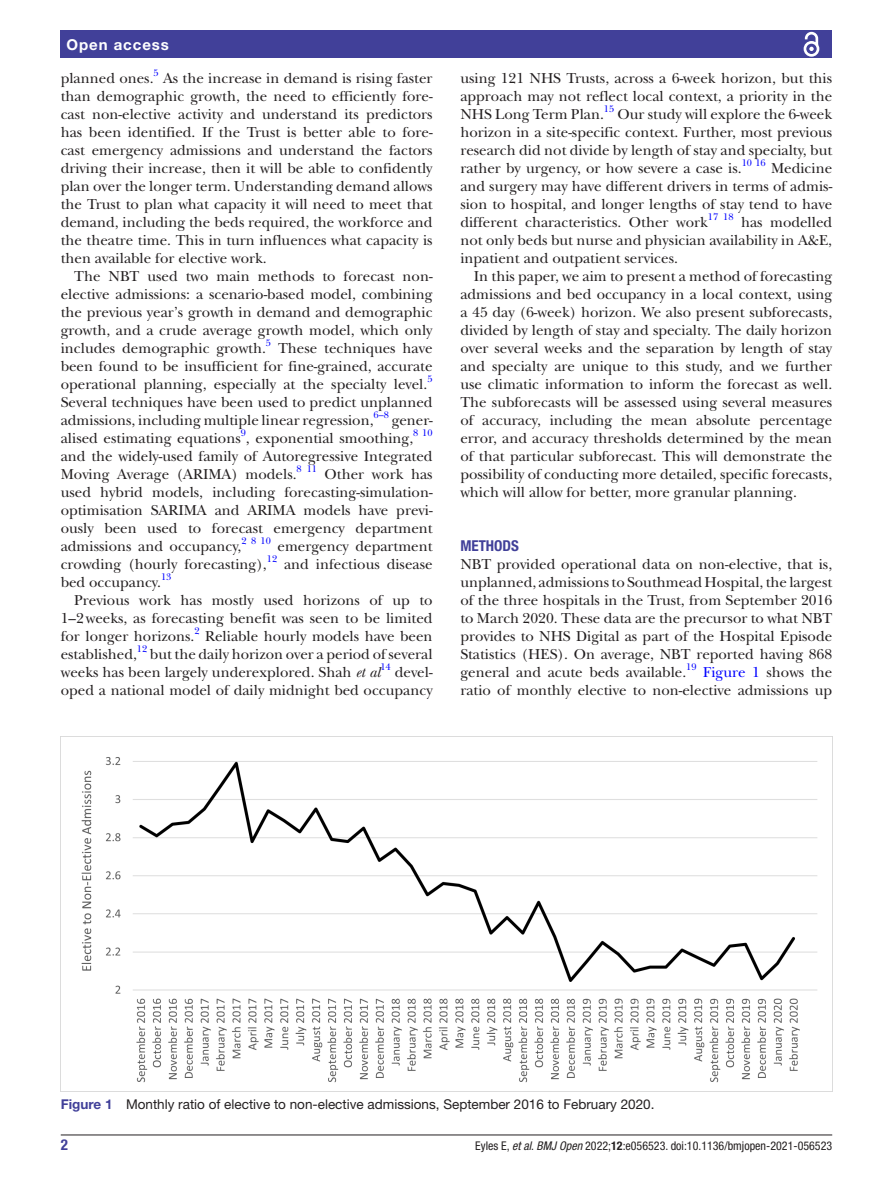
<style>
.page{position:relative;width:893px;height:1191px;background:#fff}
.page>*{position:absolute;margin:0;border:0;box-sizing:border-box;transform-origin:0 0}
.t1{font:15px/18px "New Baskerville";color:#231f20;text-align:justify}
.t2{font:700 15px "Helvetica Neue LT Std";letter-spacing:.065em;color:#fff}
.t3{font:700 condensed 15px "Helvetica Neue LT Std";color:#414099}
.t4{font:13.5px "Helvetica Neue LT Std";color:#231f20}
.t5{font:condensed 12px "Helvetica Neue LT Std";color:#231f20}
.t6{font:9.9px "New Baskerville";color:#00f}
.s1{font-style:italic}
.s2{color:#00f}
.s3{font-weight:700;color:#414099}
.s4{font-weight:700}
</style>
<div class="page">
<hr style="left:61px;top:1134px;width:771px;height:1px;background:#231f20">
<div style="left:61px;top:31px;width:771px;height:27px;background:#414099"></div>
<svg style="left:803px;top:31px;width:17px;height:26px"></svg>
<img style="left:61px;top:736px;width:771px;height:347px">
<p class="t2" style="left:66px;top:35px;width:104px">Open access</p>
<p class="t1" style="left:61px;top:69px;width:94px">planned ones.</p>
<p class="t6" style="left:154px;top:67px;width:7px">5</p>
<p class="t1" style="left:61px;top:69px;width:373px;text-indent:102px">As the increase in demand is rising faster than demographic growth, the need to efficiently fore&shy;cast non-elective activity and understand its predictors has been identified. If the Trust is better able to fore&shy;cast emergency admissions and understand the factors driving their increase, then it will be able to confidently plan over the longer term. Understanding demand allows the Trust to plan what capacity it will need to meet that demand, including the beds required, the workforce and the theatre time. This in turn influences what capacity is then available for elective work.</p>
<p class="t1" style="left:61px;top:267px;width:373px;text-indent:14px">The NBT used two main methods to forecast non&shy;elective admissions: a scenario-based model, combining the previous year’s growth in demand and demographic growth, and a crude average growth model, which only includes demographic growth.</p>
<p class="t6" style="left:266px;top:337px;width:7px">5</p>
<p class="t1" style="left:61px;top:339px;width:373px;text-indent:217px">These techniques have been found to be insufficient for fine-grained, accurate operational planning, especially at the specialty level.</p>
<p class="t6" style="left:427px;top:373px;width:7px">5</p>
<p class="t1" style="left:61px;top:393px;width:373px">Several techniques have been used to predict unplanned admissions, including multiple linear regression,</p>
<p class="t6" style="left:374px;top:409px;width:17px">6–8</p>
<p class="t1" style="left:61px;top:411px;width:373px;text-indent:331px">gener&shy;alised estimating equations , exponential smoothing,</p>
<p class="t6" style="left:241px;top:427px;width:7px">9</p>
<p class="t6" style="left:413px;top:427px;width:21px">8 10</p>
<p class="t1" style="left:61px;top:447px;width:373px">and the widely-used family of Autoregressive Integrated<br>Moving Average (ARIMA) models.</p>
<p class="t6" style="left:297px;top:463px;width:22px">8 11</p>
<p class="t1" style="left:61px;top:465px;width:373px;text-indent:264px">Other work has used hybrid models, including forecasting-simulation&shy;optimisation SARIMA and ARIMA models have previ&shy;ously been used to forecast emergency department admissions and occupancy,</p>
<p class="t6" style="left:241px;top:535px;width:31px">2 8 10</p>
<p class="t1" style="left:277px;top:537px;width:157px">emergency department</p>
<p class="t1" style="left:61px;top:555px;width:208px">crowding (hourly forecasting),</p>
<p class="t6" style="left:267px;top:553px;width:12px">12</p>
<p class="t1" style="left:284px;top:555px;width:150px">and infectious disease</p>
<p class="t1" style="left:61px;top:573px;width:102px">bed occupancy.</p>
<p class="t6" style="left:161px;top:571px;width:12px">13</p>
<p class="t1" style="left:61px;top:591px;width:373px;text-indent:14px">Previous work has mostly used horizons of up to 1–2weeks, as forecasting benefit was seen to be limited for longer horizons.</p>
<p class="t6" style="left:195px;top:625px;width:7px">2</p>
<p class="t1" style="left:205px;top:627px;width:229px">Reliable hourly models have been</p>
<p class="t1" style="left:61px;top:645px;width:78px">established,</p>
<p class="t6" style="left:137px;top:643px;width:12px">12</p>
<p class="t1" style="left:61px;top:645px;width:373px;text-indent:89px">but the daily horizon over a period of several weeks has been largely underexplored. Shah <span class="s1">et al</span></p>
<p class="t6" style="left:380px;top:661px;width:12px">14</p>
<p class="t1" style="left:61px;top:663px;width:373px;text-align:right">devel-<br>oped a national model of daily midnight bed occupancy</p>
<p class="t1" style="left:460px;top:69px;width:373px">using 121 NHS Trusts, across a 6-week horizon, but this approach may not reflect local context, a priority in the NHS Long Term Plan.</p>
<p class="t6" style="left:604px;top:103px;width:12px">15</p>
<p class="t1" style="left:460px;top:105px;width:373px;text-indent:157px">Our study will explore the 6-week horizon in a site-specific context. Further, most previous research did not divide by length of stay and specialty, but rather by urgency, or how severe a case is.</p>
<p class="t6" style="left:742px;top:157px;width:26px">10 16</p>
<p class="t1" style="left:460px;top:159px;width:373px;text-indent:311px">Medicine and surgery may have different drivers in terms of admis&shy;sion to hospital, and longer lengths of stay tend to have different characteristics. Other work</p>
<p class="t6" style="left:708px;top:211px;width:27px">17 18</p>
<p class="t1" style="left:460px;top:213px;width:373px;text-indent:281px">has modelled not only beds but nurse and physician availability in A&amp;E, inpatient and outpatient services.</p>
<p class="t1" style="left:460px;top:267px;width:373px;text-indent:14px">In this paper, we aim to present a method of forecasting admissions and bed occupancy in a local context, using a 45 day (6-week) horizon. We also present subforecasts, divided by length of stay and specialty. The daily horizon over several weeks and the separation by length of stay and specialty are unique to this study, and we further use climatic information to inform the forecast as well.<br>The subforecasts will be assessed using several measures of accuracy, including the mean absolute percentage error, and accuracy thresholds determined by the mean of that particular subforecast. This will demonstrate the possibility of conducting more detailed, specific forecasts, which will allow for better, more granular planning.</p>
<p class="t3" style="left:460px;top:537px;width:60px">METHODS</p>
<p class="t1" style="left:460px;top:555px;width:373px">NBT provided operational data on non-elective, that is, unplanned, admissions to Southmead Hospital, the largest of the three hospitals in the Trust, from September 2016 to March 2020. These data are the precursor to what NBT provides to NHS Digital as part of the Hospital Episode Statistics (HES). On average, NBT reported having 868 general and acute beds available.</p>
<p class="t6" style="left:686px;top:661px;width:12px">19</p>
<p class="t1" style="left:460px;top:663px;width:373px;text-align:right"><span class="s2">Figure 1</span> shows the<br>ratio of monthly elective to non-elective admissions up</p>
<p class="t4" style="left:61px;top:1096px;width:595px"><span class="s3">Figure 1</span> Monthly ratio of elective to non-elective admissions, September 2016 to February 2020.</p>
<p class="t3" style="left:61px;top:1135px;width:9px">2</p>
<p class="t5" style="left:475px;top:1138px;width:358px">Eyles E, <span class="s1">et al</span>. <span class="s1">BMJ Open</span> 2022;<span class="s4">12</span>:e056523. doi:10.1136/bmjopen-2021-056523</p>
</div>
